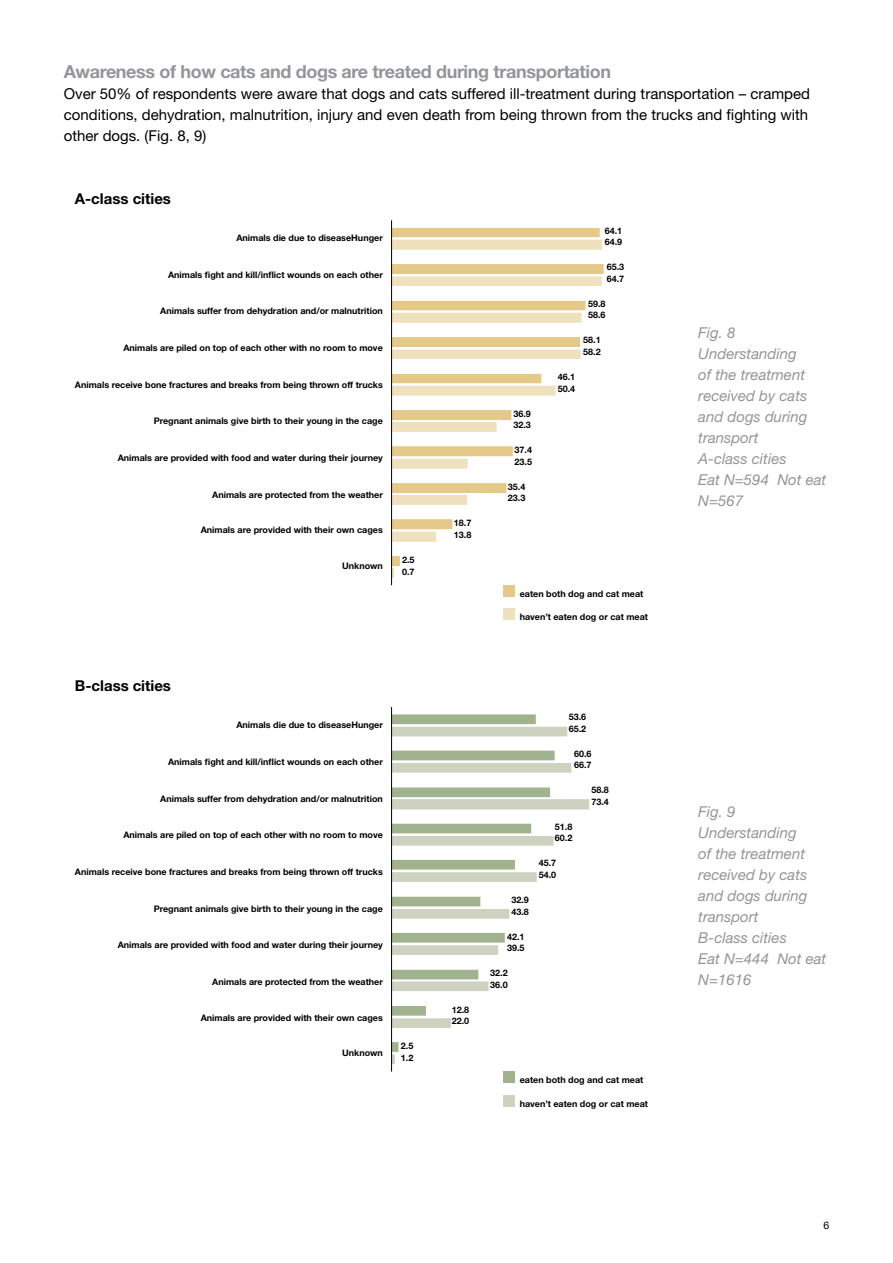
<style>
.page{position:relative;width:893px;height:1263px;background:#fff}
.page>*{position:absolute;margin:0;border:0;box-sizing:border-box;transform-origin:0 0}
.t1{font:700 18px "Helvetica Neue";letter-spacing:-.02em;color:#939598}
.t2{font:15px/21px "Helvetica Neue";color:#000}
.t3{font:italic 15px/21px "Helvetica Neue";color:#939598}
.t4{font:700 15px "Helvetica Neue";color:#000}
.t5{font:10.5px "Helvetica Neue";color:#000}
.t6{font:700 9px/11.6px "Helvetica Neue";color:#000}
</style>
<div class="page">
<svg style="left:392px;top:228px;width:212px;height:338px"></svg>
<hr style="left:391px;top:220px;width:1px;height:365px;background:#000">
<div style="left:503px;top:585px;width:12px;height:12px;background:#e5c989"></div>
<div style="left:503px;top:608px;width:12px;height:12px;background:#efe0be"></div>
<div style="left:503px;top:1071px;width:12px;height:12px;background:#a1b28f"></div>
<div style="left:503px;top:1095px;width:12px;height:11px;background:#cdd3c0"></div>
<svg style="left:392px;top:727px;width:197px;height:337px"></svg>
<svg style="left:392px;top:714px;width:163px;height:338px"></svg>
<hr style="left:391px;top:707px;width:1px;height:364px;background:#000">
<h1 class="t1" style="left:64px;top:60px;width:549px">Awareness of how cats and dogs are treated during transportation</h1>
<p class="t2" style="left:64px;top:83px;width:748px">Over 50% of respondents were aware that dogs and cats suffered ill-treatment during transportation – cramped conditions, dehydration, malnutrition, injury and even death from being thrown from the trucks and fighting with other dogs. (Fig. 8, 9)</p>
<h2 class="t4" style="left:75px;top:190px;width:98px">A-class cities</h2>
<p class="t6" style="left:236px;top:232px;width:148px">Animals die due to diseaseHunger</p>
<p class="t6" style="left:168px;top:268px;width:216px">Animals fight and kill/inflict wounds on each other</p>
<p class="t6" style="left:160px;top:305px;width:224px">Animals suffer from dehydration and/or malnutrition</p>
<p class="t6" style="left:123px;top:342px;width:261px">Animals are piled on top of each other with no room to move</p>
<p class="t6" style="left:75px;top:378px;width:309px">Animals receive bone fractures and breaks from being thrown off trucks</p>
<p class="t6" style="left:154px;top:415px;width:231px">Pregnant animals give birth to their young in the cage</p>
<p class="t6" style="left:118px;top:452px;width:267px">Animals are provided with food and water during their journey</p>
<p class="t6" style="left:212px;top:488px;width:172px">Animals are protected from the weather</p>
<p class="t6" style="left:201px;top:524px;width:184px">Animals are provided with their own cages</p>
<p class="t6" style="left:342px;top:560px;width:42px">Unknown</p>
<p class="t6" style="left:402px;top:554px;width:14px">2.5<br>0.7</p>
<h2 class="t4" style="left:75px;top:676px;width:98px">B-class cities</h2>
<p class="t6" style="left:236px;top:719px;width:148px">Animals die due to diseaseHunger</p>
<p class="t6" style="left:168px;top:756px;width:216px">Animals fight and kill/inflict wounds on each other</p>
<p class="t6" style="left:160px;top:792px;width:224px">Animals suffer from dehydration and/or malnutrition</p>
<p class="t6" style="left:123px;top:829px;width:261px">Animals are piled on top of each other with no room to move</p>
<p class="t6" style="left:75px;top:866px;width:309px">Animals receive bone fractures and breaks from being thrown off trucks</p>
<p class="t6" style="left:154px;top:902px;width:231px">Pregnant animals give birth to their young in the cage</p>
<p class="t6" style="left:118px;top:939px;width:267px">Animals are provided with food and water during their journey</p>
<p class="t6" style="left:212px;top:976px;width:172px">Animals are protected from the weather</p>
<p class="t6" style="left:201px;top:1011px;width:184px">Animals are provided with their own cages</p>
<p class="t6" style="left:342px;top:1047px;width:42px">Unknown</p>
<p class="t6" style="left:401px;top:1040px;width:14px">2.5<br>1.2</p>
<p class="t6" style="left:454px;top:517px;width:19px">18.7<br>13.8</p>
<p class="t6" style="left:605px;top:224px;width:19px">64.1<br>64.9</p>
<p class="t6" style="left:607px;top:261px;width:19px">65.3<br>64.7</p>
<p class="t6" style="left:588px;top:298px;width:19px">59.8<br>58.6</p>
<p class="t6" style="left:513px;top:407px;width:19px">36.9<br>32.3</p>
<p class="t6" style="left:514px;top:444px;width:19px">37.4<br>23.5</p>
<p class="t6" style="left:508px;top:481px;width:19px">35.4<br>23.3</p>
<p class="t6" style="left:558px;top:371px;width:19px">46.1<br>50.4</p>
<p class="t6" style="left:583px;top:334px;width:19px">58.1<br>58.2</p>
<p class="t6" style="left:520px;top:588px;width:125px">eaten both dog and cat meat</p>
<p class="t6" style="left:520px;top:611px;width:130px">haven’t eaten dog or cat meat</p>
<p class="t6" style="left:452px;top:1003px;width:19px">12.8<br>22.0</p>
<p class="t6" style="left:569px;top:711px;width:19px">53.6<br>65.2</p>
<p class="t6" style="left:574px;top:747px;width:19px">60.6<br>66.7</p>
<p class="t6" style="left:511px;top:894px;width:19px">32.9<br>43.8</p>
<p class="t6" style="left:507px;top:930px;width:19px">42.1<br>39.5</p>
<p class="t6" style="left:490px;top:967px;width:19px">32.2<br>36.0</p>
<p class="t6" style="left:555px;top:820px;width:19px">51.8<br>60.2</p>
<p class="t6" style="left:539px;top:857px;width:19px">45.7<br>54.0</p>
<p class="t6" style="left:591px;top:784px;width:19px">58.8<br>73.4</p>
<p class="t6" style="left:520px;top:1074px;width:125px">eaten both dog and cat meat</p>
<p class="t6" style="left:520px;top:1097px;width:130px">haven’t eaten dog or cat meat</p>
<h2 class="t3" style="left:698px;top:322px;width:129px">Fig. 8<br>Understanding<br>of the treatment received by cats and dogs during transport<br>A-class cities<br>Eat N=594 Not eat<br>N=567</h2>
<h2 class="t3" style="left:698px;top:800px;width:129px">Fig. 9<br>Understanding<br>of the treatment received by cats and dogs during transport<br>B-class cities<br>Eat N=444 Not eat<br>N=1616</h2>
<p class="t5" style="left:823px;top:1219px;width:7px">6</p>
</div>
